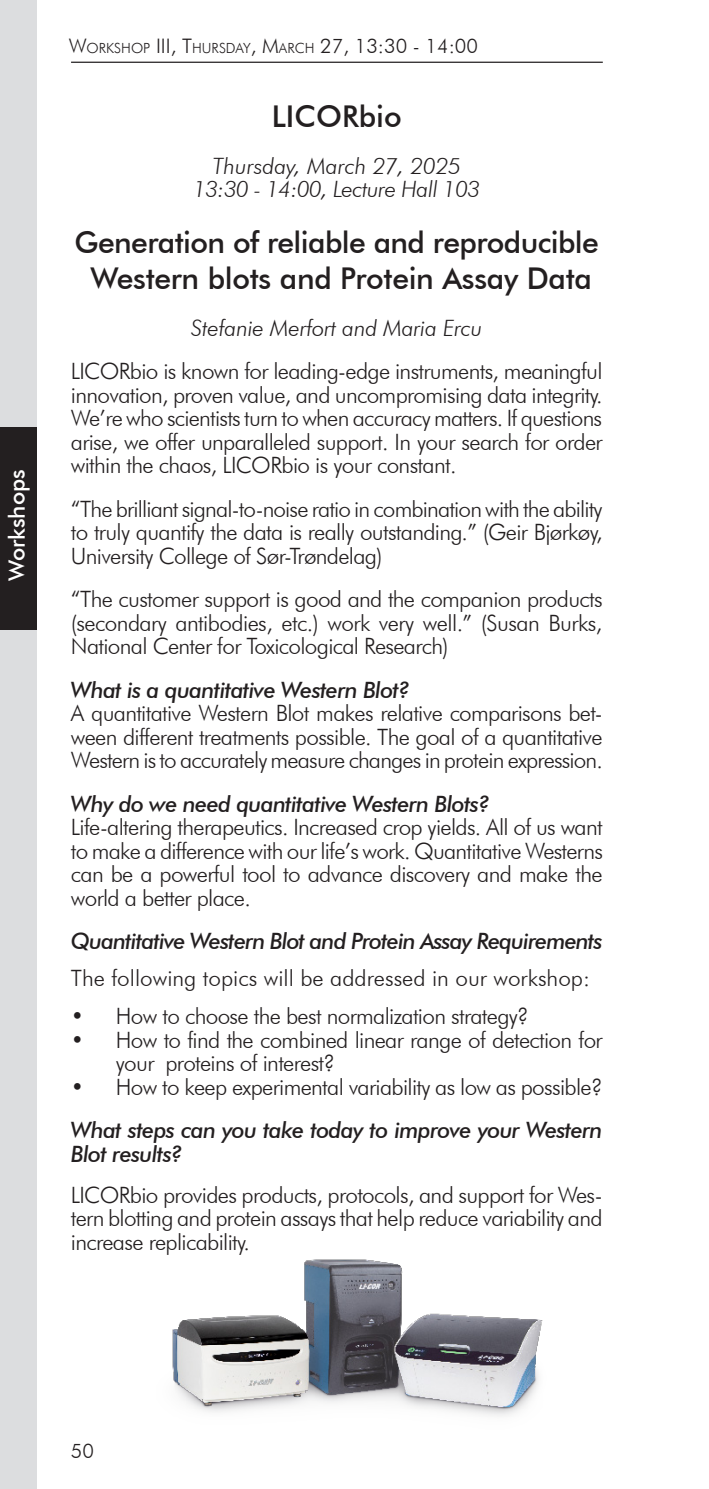
<style>
.page{position:relative;width:709px;height:1489px;background:#fff}
.page>*{position:absolute;margin:0;border:0;box-sizing:border-box;transform-origin:0 0}
.Überschrift_1{font:500 30px "Futura BT";letter-spacing:-.02em;color:#231f20}
.Überschrift_1-2{font:500 30px "Futura BT";color:#231f20}
.Text_Symposia_Zeitpl{font:300 22.5px/23.5px "Futura BT";letter-spacing:-.03em;color:#231f20;text-align:justify}
.Text_Symposia_Zeitpl-2{font:italic 500 22.5px/23.5px "Futura BT";letter-spacing:-.03em;color:#231f20}
.Überschrift_2_-_Symp{font:italic 300 22.5px "Futura BT";letter-spacing:-.01em;color:#231f20}
.Text_Symposia_Zeitpl-3{font:300 22.5px "Futura BT";color:#231f20}
.Überschrift_1-3{font:italic 300 22.5px "Futura BT";letter-spacing:-.01em;color:#231f20}
.Überschrift_-_Poster{font:500 22.5px "Futura BT";color:#fff}
.Kopfzeile_links{font:300 20px "Futura BT";color:#231f20}
.t1{font:300 20px "Futura BT";color:#231f20}
.s1{font-size:14px}
</style>
<div class="page">
<hr style="left:71px;top:62px;width:532px;height:1px;background:#231f20">
<div style="left:0;top:0;width:37px;height:1488px;background:#dcdddf"></div>
<div style="left:0;top:427px;width:37px;height:203px;background:#231f20"></div>
<img style="left:172px;top:1259px;width:371px;height:157px">
<p class="Überschrift_-_Poster" style="left:3px;top:581px;width:113px;rotate:-90deg">Workshops</p>
<p class="Kopfzeile_links" style="left:69px;top:34px;width:411px">W<span class="s1">ORKSHOP</span> III, T<span class="s1">HURSDAY</span>, M<span class="s1">ARCH</span> 27, 13:30 - 14:00</p>
<p class="Überschrift_1-2" style="left:272px;top:98px;width:131px">LICORbio</p>
<p class="Überschrift_2_-_Symp" style="left:213px;top:152px;width:250px">Thursday, March 27, 2025</p>
<p class="Überschrift_2_-_Symp" style="left:193px;top:176px;width:288px">13:30 - 14:00, Lecture Hall 103</p>
<p class="Überschrift_1" style="left:75px;top:224px;width:525px">Generation of reliable and reproducible</p>
<p class="Überschrift_1" style="left:91px;top:260px;width:503px">Western blots and Protein Assay Data</p>
<p class="Überschrift_1-3" style="left:191px;top:314px;width:292px">Stefanie Merfort and Maria Ercu</p>
<p class="Text_Symposia_Zeitpl" style="left:71px;top:359px;width:533px">LICORbio is known for leading-edge instruments, meaningful innovation, proven value, and uncompromising data integrity.<br>We’re who scientists turn to when accuracy matters. If questions arise, we offer unparalleled support. In your search for order within the chaos, LICORbio is your constant.</p>
<p class="Text_Symposia_Zeitpl" style="left:71px;top:497px;width:533px">“The brilliant signal-to-noise ratio in combination with the ability to truly quantify the data is really outstanding.” (Geir Bjørkøy, University College of Sør-Trøndelag)</p>
<p class="Text_Symposia_Zeitpl" style="left:71px;top:587px;width:533px">“The customer support is good and the companion products (secondary antibodies, etc.) work very well.” (Susan Burks, National Center for Toxicological Research)</p>
<p class="Text_Symposia_Zeitpl-2" style="left:71px;top:678px;width:341px">What is a quantitative Western Blot?</p>
<p class="Text_Symposia_Zeitpl" style="left:71px;top:701px;width:533px">A quantitative Western Blot makes relative comparisons bet&shy;ween different treatments possible. The goal of a quantitative Western is to accurately measure changes in protein expression.</p>
<p class="Text_Symposia_Zeitpl-2" style="left:71px;top:792px;width:420px">Why do we need quantitative Western Blots?</p>
<p class="Text_Symposia_Zeitpl" style="left:71px;top:815px;width:533px">Life-altering therapeutics. Increased crop yields. All of us want to make a difference with our life’s work. Quantitative Westerns can be a powerful tool to advance discovery and make the world a better place.</p>
<p class="Text_Symposia_Zeitpl-2" style="left:71px;top:929px;width:533px">Quantitative Western Blot and Protein Assay Requirements</p>
<p class="Text_Symposia_Zeitpl-3" style="left:71px;top:963px;width:520px">The following topics will be addressed in our workshop:</p>
<p class="Text_Symposia_Zeitpl" style="left:71px;top:1004px;width:459px">• How to choose the best normalization strategy?</p>
<p class="Text_Symposia_Zeitpl" style="left:116px;top:1027px;width:488px;text-indent:-45px">• How to find the combined linear range of detection for your proteins of interest?</p>
<p class="Text_Symposia_Zeitpl" style="left:71px;top:1074px;width:533px">• How to keep experimental variability as low as possible?</p>
<p class="Text_Symposia_Zeitpl-2" style="left:71px;top:1118px;width:533px">What steps can you take today to improve your Western<br>Blot results?</p>
<p class="Text_Symposia_Zeitpl" style="left:71px;top:1182px;width:533px">LICORbio provides products, protocols, and support for Wes&shy;tern blotting and protein assays that help reduce variability and increase replicability.</p>
<p class="t1" style="left:71px;top:1438px;width:25px">50</p>
</div>
